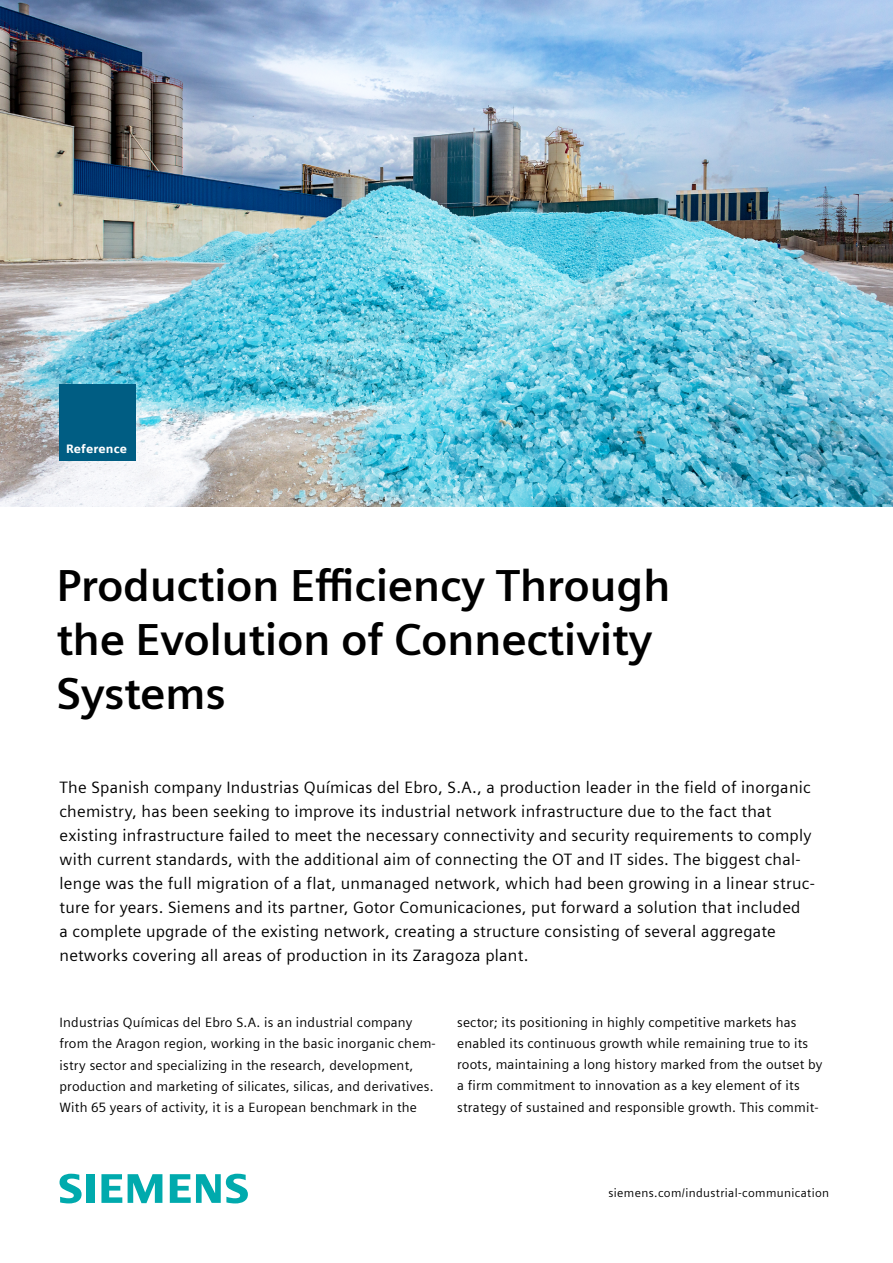
<style>
.page{position:relative;width:893px;height:1263px;background:#fff}
.page>*{position:absolute;margin:0;border:0;box-sizing:border-box;transform-origin:0 0}
.t1{font:700 45px/54px "Siemens Sans";letter-spacing:-.01em;color:#000}
.t2{font:16.5px/24px "Siemens Sans";letter-spacing:.015em;color:#000}
.t3{font:13.5px/21.3px "Siemens Sans";letter-spacing:.015em;color:#000}
.t4{font:12px "Siemens Sans";letter-spacing:.03em;color:#000}
.t5{font:900 12px "Siemens Sans";letter-spacing:.015em;color:#fff}
</style>
<div class="page">
<img style="left:0;top:0;width:893px;height:506px">
<div style="left:60px;top:384px;width:76px;height:76px;background:#005d83"></div>
<svg style="left:60px;top:1174px;width:34px;height:29px"></svg>
<svg style="left:101px;top:1174px;width:21px;height:29px"></svg>
<svg style="left:128px;top:1174px;width:34px;height:29px"></svg>
<svg style="left:170px;top:1174px;width:78px;height:29px"></svg>
<p class="t5" style="left:66px;top:439px;width:63px">Reference</p>
<h1 class="t1" style="left:56px;top:556px;width:616px">Production Efficiency Through the Evolution of Connectivity<br>Systems</h1>
<p class="t2" style="left:60px;top:774px;width:757px">The Spanish company Industrias Químicas del Ebro, S.A., a production leader in the field of inorganic chemistry, has been seeking to improve its industrial network infrastructure due to the fact that existing infrastructure failed to meet the necessary connectivity and security requirements to comply with current standards, with the additional aim of connecting the OT and IT sides. The biggest chal&shy;lenge was the full migration of a flat, unmanaged network, which had been growing in a linear struc&shy;ture for years. Siemens and its partner, Gotor Comunicaciones, put forward a solution that included<br>a complete upgrade of the existing network, creating a structure consisting of several aggregate networks covering all areas of production in its Zaragoza plant.</p>
<p class="t3" style="left:60px;top:1011px;width:378px">Industrias Químicas del Ebro S.A. is an industrial company from the Aragon region, working in the basic inorganic chem&shy;istry sector and specializing in the research, development, production and marketing of silicates, silicas, and derivatives.<br>With 65 years of activity, it is a European benchmark in the</p>
<p class="t3" style="left:457px;top:1010px;width:367px">sector; its positioning in highly competitive markets has enabled its continuous growth while remaining true to its roots, maintaining a long history marked from the outset by a firm commitment to innovation as a key element of its strategy of sustained and responsible growth. This commit-</p>
<p class="t4" style="left:608px;top:1184px;width:222px">siemens.com/industrial-communication</p>
</div>
